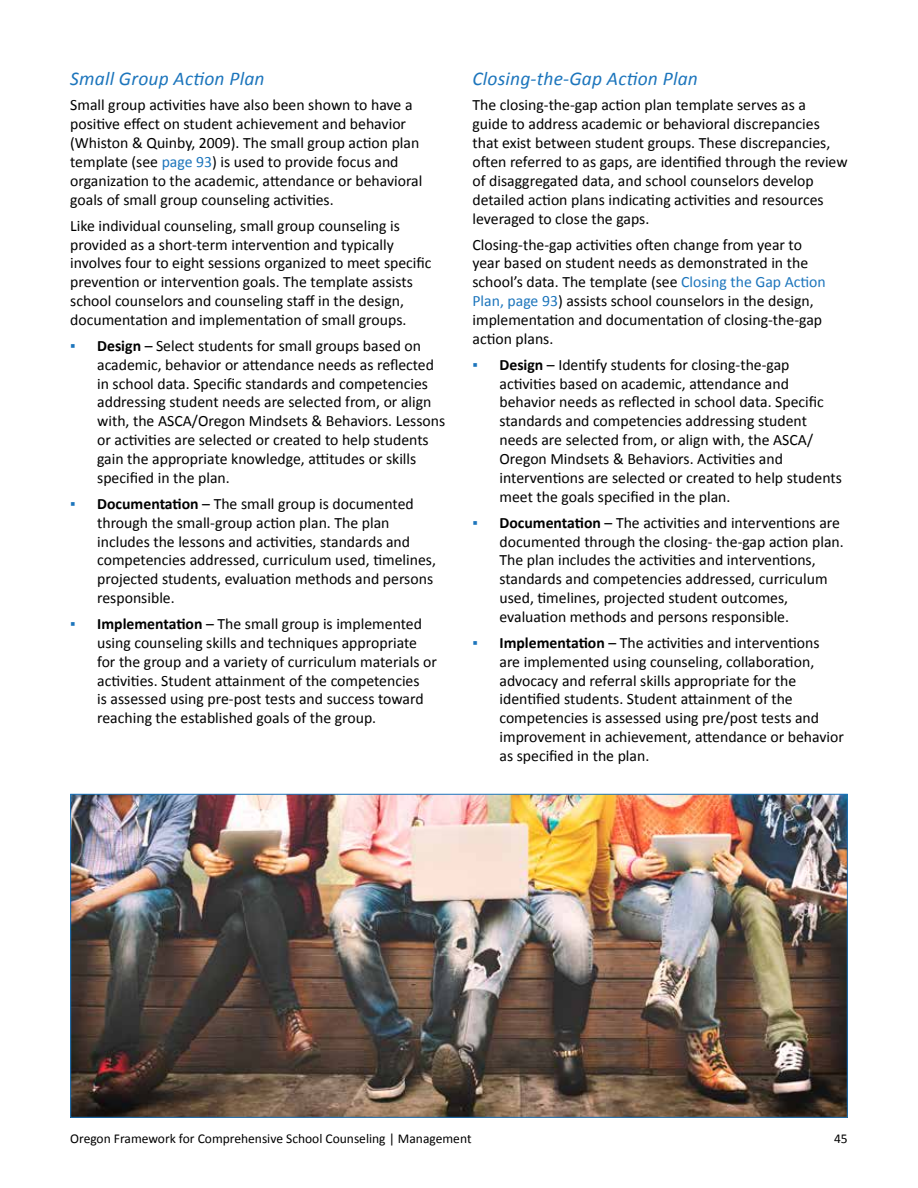
<style>
.page{position:relative;width:918px;height:1188px;background:#fff}
.page>*{position:absolute;margin:0;border:0;box-sizing:border-box;transform-origin:0 0}
.t1{font:italic 19.5px "Calibri";letter-spacing:.01em;color:#1c75bc}
.Body{font:15.75px/18.9px "Calibri";color:#000}
.t2{font:13.5px "Calibri";color:#000}
.s1{color:#1c75bc}
.s2{font-weight:700}
</style>
<div class="page">
<img style="left:72px;top:796px;width:774px;height:320px">
<h3 class="t1" style="left:70px;top:65px;width:196px">Small Group Action Plan</h3>
<p class="Body" style="left:70px;top:96px;width:354px">Small group activities have also been shown to have a positive effect on student achievement and behavior (Whiston &amp; Quinby, 2009). The small group action plan template (see <span class="s1">page 93</span>) is used to provide focus and organization to the academic, attendance or behavioral goals of small group counseling activities.</p>
<p class="Body" style="left:70px;top:216px;width:363px">Like individual counseling, small group counseling is provided as a short-term intervention and typically involves four to eight sessions organized to meet specific prevention or intervention goals. The template assists school counselors and counseling staff in the design, documentation and implementation of small groups.</p>
<p class="Body" style="left:97px;top:336px;width:350px;text-indent:-27px"><span class="s1">▪</span> <span class="s2">Design</span> – Select students for small groups based on academic, behavior or attendance needs as reflected in school data. Specific standards and competencies addressing student needs are selected from, or align with, the ASCA/Oregon Mindsets &amp; Behaviors. Lessons or activities are selected or created to help students gain the appropriate knowledge, attitudes or skills specified in the plan.</p>
<p class="Body" style="left:97px;top:494px;width:340px;text-indent:-27px"><span class="s1">▪</span> <span class="s2">Documentation</span> – The small group is documented through the small-group action plan. The plan includes the lessons and activities, standards and competencies addressed, curriculum used, timelines, projected students, evaluation methods and persons responsible.</p>
<p class="Body" style="left:97px;top:614px;width:341px;text-indent:-27px"><span class="s1">▪</span> <span class="s2">Implementation</span> – The small group is implemented using counseling skills and techniques appropriate for the group and a variety of curriculum materials or activities. Student attainment of the competencies<br>is assessed using pre-post tests and success toward reaching the established goals of the group.</p>
<h3 class="t1" style="left:472px;top:65px;width:227px">Closing-the-Gap Action Plan</h3>
<p class="Body" style="left:472px;top:96px;width:377px">The closing-the-gap action plan template serves as a<br>guide to address academic or behavioral discrepancies that exist between student groups. These discrepancies, often referred to as gaps, are identified through the review of disaggregated data, and school counselors develop detailed action plans indicating activities and resources leveraged to close the gaps.</p>
<p class="Body" style="left:472px;top:235px;width:355px">Closing-the-gap activities often change from year to year based on student needs as demonstrated in the school’s data. The template (see <span class="s1">Closing the Gap Action Plan, page 93</span>) assists school counselors in the design, implementation and documentation of closing-the-gap action plans.</p>
<p class="Body" style="left:500px;top:355px;width:344px;text-indent:-27px"><span class="s1">▪</span> <span class="s2">Design</span> – Identify students for closing-the-gap activities based on academic, attendance and behavior needs as reflected in school data. Specific standards and competencies addressing student needs are selected from, or align with, the ASCA/ Oregon Mindsets &amp; Behaviors. Activities and interventions are selected or created to help students meet the goals specified in the plan.</p>
<p class="Body" style="left:500px;top:513px;width:346px;text-indent:-27px"><span class="s1">▪</span> <span class="s2">Documentation</span> – The activities and interventions are documented through the closing- the-gap action plan.<br>The plan includes the activities and interventions, standards and competencies addressed, curriculum used, timelines, projected student outcomes, evaluation methods and persons responsible.</p>
<p class="Body" style="left:500px;top:633px;width:346px;text-indent:-27px"><span class="s1">▪</span> <span class="s2">Implementation</span> – The activities and interventions are implemented using counseling, collaboration, advocacy and referral skills appropriate for the identified students. Student attainment of the competencies is assessed using pre/post tests and improvement in achievement, attendance or behavior as specified in the plan.</p>
<p class="t2" style="left:70px;top:1130px;width:403px">Oregon Framework for Comprehensive School Counseling | Management</p>
<p class="t2" style="left:834px;top:1130px;width:15px">45</p>
</div>
